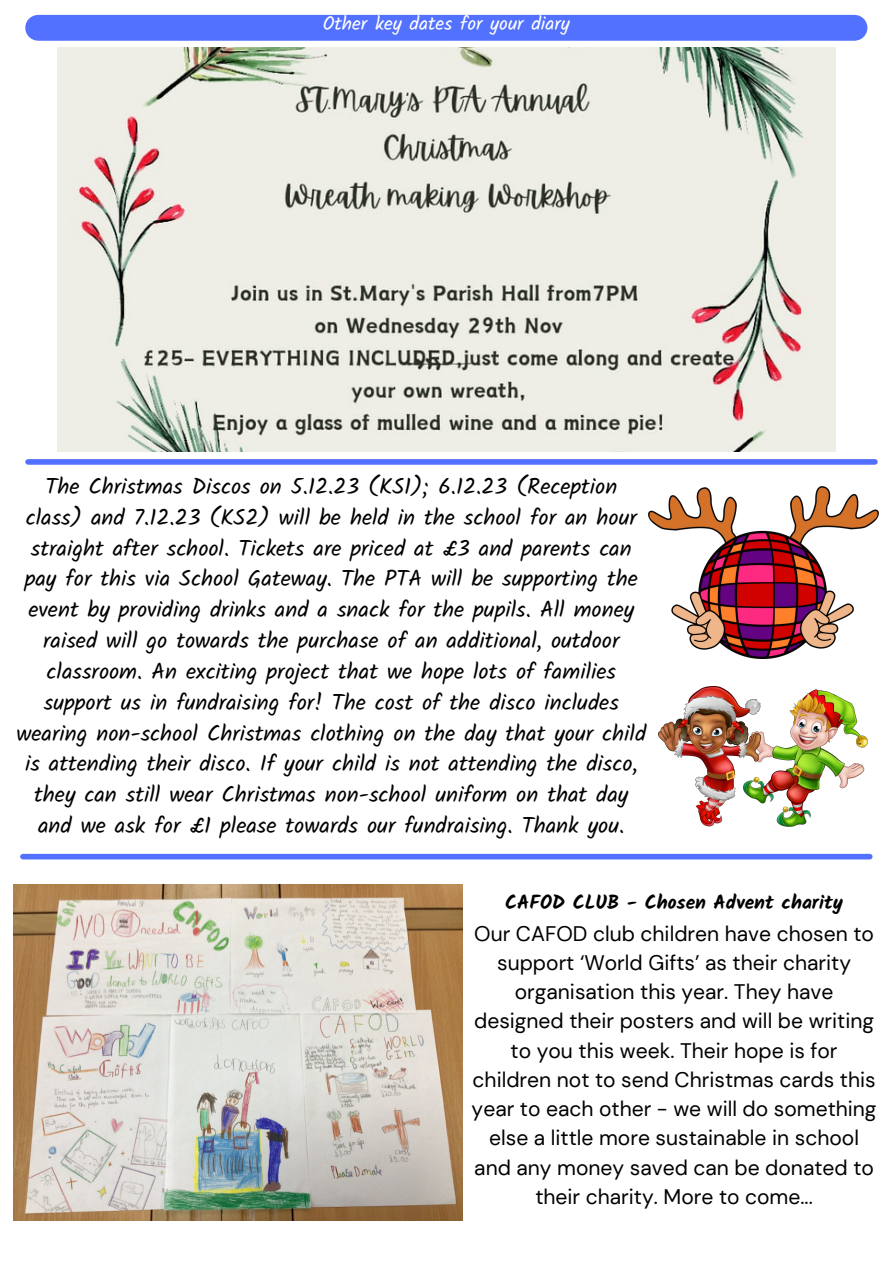
<style>
.page{position:relative;width:893px;height:1264px;background:#fff}
.page>*{position:absolute;margin:0;border:0;box-sizing:border-box;transform-origin:0 0}
.t1{font:22.35px/30.8px "Kalam";color:#000;text-align:center}
.t2{font:21px/29.2px "DM Sans";color:#000;text-align:center}
.t3{font:700 19.5px "Kalam";color:#000}
.t4{font:19.2px "Kalam";color:#fff}
</style>
<div class="page">
<img style="left:57px;top:48px;width:778px;height:403px">
<div style="left:38px;top:15px;width:816px;height:26px;background:#5271ff"></div>
<div style="left:28px;top:459px;width:846px;height:6px;background:#5271ff"></div>
<img style="left:648px;top:487px;width:230px;height:172px">
<img style="left:658px;top:686px;width:209px;height:140px">
<div style="left:23px;top:853px;width:846px;height:6px;background:#5271ff"></div>
<img style="left:14px;top:884px;width:448px;height:336px">
<p class="t4" style="left:322px;top:12px;width:249px">Other key dates for your diary</p>
<p class="t1" style="left:16px;top:471px;width:631px">The Christmas Discos on 5.12.23 (KS1); 6.12.23 (Reception class) and 7.12.23 (KS2) will be held in the school for an hour straight after school. Tickets are priced at £3 and parents can pay for this via School Gateway. The PTA will be supporting the event by providing drinks and a snack for the pupils. All money raised will go towards the purchase of an additional, outdoor classroom. An exciting project that we hope lots of families support us in fundraising for! The cost of the disco includes wearing non-school Christmas clothing on the day that your child is attending their disco. If your child is not attending the disco, they can still wear Christmas non-school uniform on that day and we ask for £1 please towards our fundraising. Thank you.</p>
<p class="t3" style="left:505px;top:891px;width:339px">CAFOD CLUB - Chosen Advent charity</p>
<p class="t2" style="left:471px;top:918px;width:406px">Our CAFOD club children have chosen to support ‘World Gifts’ as their charity organisation this year. They have designed their posters and will be writing to you this week. Their hope is for children not to send Christmas cards this year to each other - we will do something else a little more sustainable in school and any money saved can be donated to their charity. More to come...</p>
</div>
